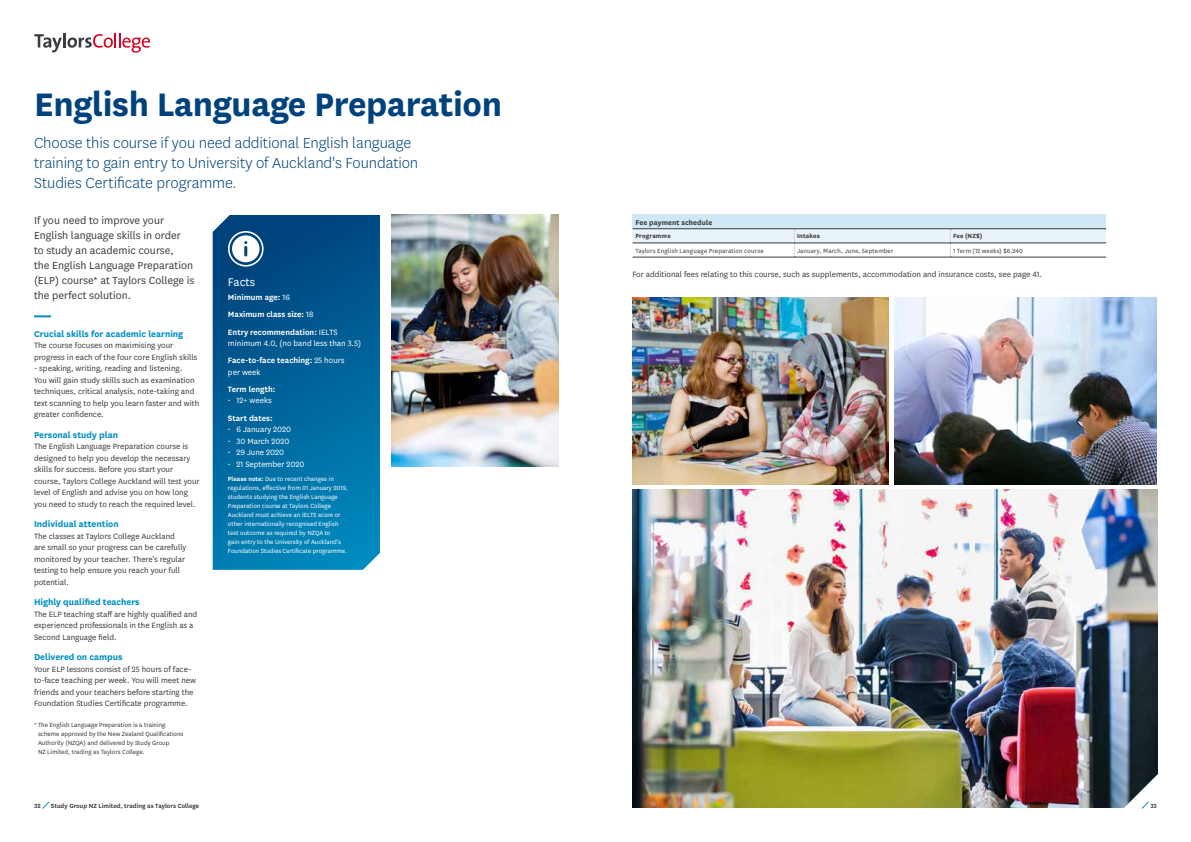
<style>
.page{position:relative;width:1191px;height:842px;background:#fff}
.page>*{position:absolute;margin:0;border:0;box-sizing:border-box;transform-origin:0 0}
.t1{font:700 38px "National";letter-spacing:-.01em;color:#00437c}
.t2{font:300 17px/20px "National";letter-spacing:-.005em;color:#00447b}
.t3{font:13px "National";color:#fff}
.t4{font:12px/15px "National";color:#3b3b3a}
.t5{font:700 10px "National";color:#008fc2}
.t6{font:9px/11.5px "National";color:#3b3b3a}
.t7{font:9px/17.2px "National";color:#fff}
.t8{font:600 9px/17.2px "National";color:#fff}
.t9{font:700 8px "National";letter-spacing:.01em;color:#3b3b3a}
.t10{font:7px/9px "National";color:#fff}
.t11{font:7px/9px "National";color:#3b3b3a}
.t12{font:600 7px "National";color:#3b3b3a}
.t13{font:700 7px "National";letter-spacing:.015em;color:#3b3b3a}
.s1{font-weight:400}
.s2{font-weight:600}
</style>
<div class="page">
<img style="left:632px;top:490px;width:525px;height:318px">
<svg style="left:34px;top:33px;width:116px;height:20px"></svg>
<svg style="left:34px;top:315px;width:17px;height:2px"></svg>
<img style="left:391px;top:215px;width:167px;height:251px">
<img style="left:632px;top:298px;width:257px;height:186px">
<img style="left:894px;top:298px;width:263px;height:186px">
<svg style="left:213px;top:215px;width:167px;height:355px;background:#01659b"></svg>
<svg style="left:228px;top:231px;width:35px;height:36px"></svg>
<div style="left:632px;top:215px;width:474px;height:14px;background:#d0e8f5"></div>
<hr style="left:632px;top:228px;width:162px;height:1px;background:#3b3b3a">
<hr style="left:794px;top:228px;width:156px;height:1px;background:#3b3b3a">
<hr style="left:950px;top:228px;width:156px;height:1px;background:#3b3b3a">
<svg style="left:632px;top:229px;width:474px;height:28px"></svg>
<hr style="left:950px;top:243px;width:156px;height:1px;background:#3b3b3a">
<hr style="left:632px;top:257px;width:162px;height:1px;background:#3b3b3a">
<hr style="left:794px;top:257px;width:156px;height:1px;background:#3b3b3a">
<hr style="left:950px;top:257px;width:156px;height:1px;background:#3b3b3a">
<svg style="left:1089px;top:741px;width:69px;height:68px;background:#4e5d68"></svg>
<svg style="left:42px;top:801px;width:8px;height:8px"></svg>
<h1 class="t1" style="left:34px;top:78px;width:469px">English Language Preparation</h1>
<h2 class="t2" style="left:34px;top:132px;width:386px">Choose this course if you need additional English language training to gain entry to University of Auckland's Foundation<br>Studies Certificate programme.</h2>
<h3 class="t4" style="left:34px;top:212px;width:162px">If you need to improve your<br>English language skills in order<br>to study an academic course,<br>the English Language Preparation (ELP) course* at Taylors College is the perfect solution.</h3>
<p class="t5" style="left:34px;top:327px;width:151px">Crucial skills for academic learning</p>
<p class="t6" style="left:34px;top:339px;width:165px">The course focuses on maximising your progress in each of the four core English skills</p>
<p class="t6" style="left:34px;top:362px;width:167px">- speaking, writing, reading and listening.<br>You will gain study skills such as examination techniques, critical analysis, note-taking and text scanning to help you learn faster and with greater confidence.</p>
<p class="t5" style="left:34px;top:428px;width:85px">Personal study plan</p>
<p class="t6" style="left:34px;top:440px;width:167px">The English Language Preparation course is designed to help you develop the necessary skills for success. Before you start your course, Taylors College Auckland will test your level of English and advise you on how long you need to study to reach the required level.</p>
<p class="t5" style="left:34px;top:517px;width:86px">Individual attention</p>
<p class="t6" style="left:34px;top:530px;width:154px">The classes at Taylors College Auckland are small so your progress can be carefully monitored by your teacher. There’s regular testing to help ensure you reach your full potential.</p>
<p class="t5" style="left:34px;top:595px;width:107px">Highly qualified teachers</p>
<p class="t6" style="left:34px;top:608px;width:165px">The ELP teaching staff are highly qualified and experienced professionals in the English as a<br>Second Language field.</p>
<p class="t5" style="left:34px;top:650px;width:90px">Delivered on campus</p>
<p class="t6" style="left:34px;top:663px;width:163px">Your ELP lessons consist of 25 hours of face&shy;to-face teaching per week. You will meet new friends and your teachers before starting the Foundation Studies Certificate programme.</p>
<p class="t11" style="left:38px;top:720px;width:147px;text-indent:-4px">* The English Language Preparation is a training scheme approved by the New Zealand Qualifications Authority (NZQA) and delivered by Study Group<br>NZ Limited, trading as Taylors College.</p>
<h3 class="t3" style="left:228px;top:273px;width:29px">Facts</h3>
<p class="t8" style="left:228px;top:288px;width:111px">Minimum age: <span class="s1">16<br></span>Maximum class size: <span class="s1">18<br></span>Entry recommendation: <span class="s1">IELTS</span></p>
<p class="t7" style="left:228px;top:334px;width:135px">minimum 4.0, (no band less than 3.5)<br><span class="s2">Face-to-face teaching:</span> 25 hours</p>
<p class="t7" style="left:228px;top:363px;width:34px">per week</p>
<p class="t8" style="left:228px;top:380px;width:49px">Term length:</p>
<p class="t7" style="left:228px;top:392px;width:45px">• 12+ weeks</p>
<p class="t8" style="left:228px;top:409px;width:46px">Start dates:</p>
<p class="t7" style="left:228px;top:420px;width:65px">• 6 January 2020</p>
<p class="t7" style="left:228px;top:432px;width:63px">• 30 March 2020</p>
<p class="t7" style="left:228px;top:443px;width:58px">• 29 June 2020</p>
<p class="t7" style="left:228px;top:455px;width:78px">• 21 September 2020</p>
<p class="t10" style="left:228px;top:474px;width:122px"><span class="s2">Please note:</span> Due to recent changes in regulations, effective from 01 January 2019, students studying the English Language Preparation course at Taylors College Auckland must achieve an IELTS score or other internationally recognised English test outcome as required by NZQA to<br>gain entry to the University of Auckland's Foundation Studies Certificate programme.</p>
<p class="t12" style="left:34px;top:801px;width:8px">32</p>
<p class="t12" style="left:51px;top:801px;width:150px">Study Group NZ Limited, trading as Taylors College</p>
<p class="t9" style="left:635px;top:217px;width:79px">Fee payment schedule</p>
<p class="t13" style="left:635px;top:231px;width:37px">Programme</p>
<p class="t13" style="left:797px;top:231px;width:24px">Intakes</p>
<p class="t13" style="left:953px;top:231px;width:31px">Fee (NZ$)</p>
<p class="t11" style="left:635px;top:246px;width:130px">Taylors English Language Preparation course</p>
<p class="t11" style="left:797px;top:246px;width:98px">January, March, June, September</p>
<p class="t11" style="left:953px;top:246px;width:71px">1 Term (12 weeks) $6,240</p>
<p class="t6" style="left:632px;top:268px;width:411px">For additional fees relating to this course, such as supplements, accommodation and insurance costs, see page 41.</p>
<p class="t12" style="left:1150px;top:801px;width:8px">33</p>
</div>
